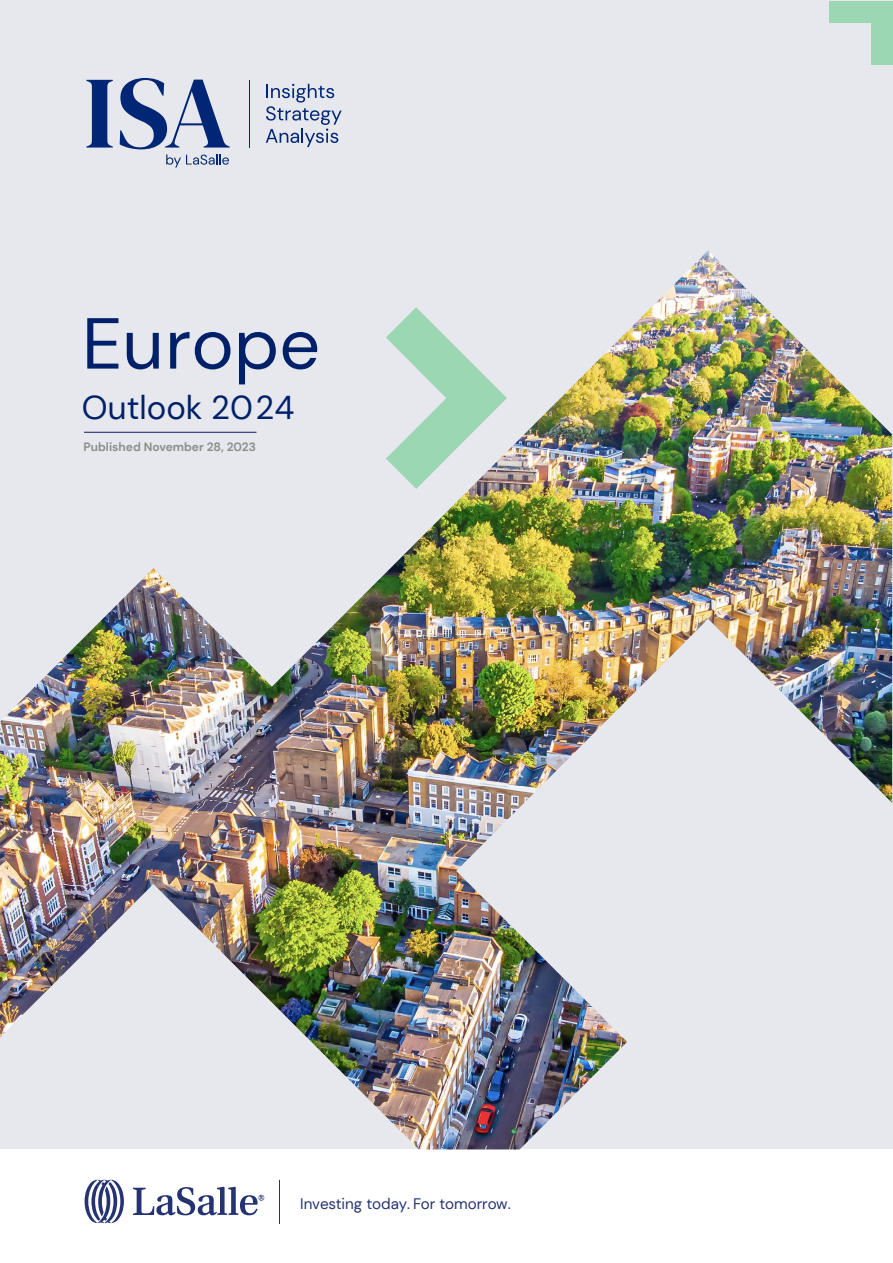
<style>
.page{position:relative;width:893px;height:1263px;background:#fff}
.page>*{position:absolute;margin:0;border:0;box-sizing:border-box;transform-origin:0 0}
.t1{font:72px "DM Sans";color:#002169}
.t2{font:33px "DM Sans";color:#002169}
.t3{font:15.15px "DM Sans";color:#263372}
.t4{font:700 12px "DM Sans";color:#8e8d8c}
.t5{font:9.9px "Courier";color:#263372}
</style>
<div class="page">
<div style="left:0;top:1px;width:892px;height:1148px;background:#e6e8ed"></div>
<div style="left:872px;top:1px;width:21px;height:64px;background:#9cd7b3"></div>
<div style="left:829px;top:1px;width:64px;height:21px;background:#9cd7b3"></div>
<svg style="left:266px;top:84px;width:76px;height:63px"></svg>
<hr style="left:249px;top:80px;width:1px;height:68px;background:#002675">
<svg style="left:86px;top:80px;width:27px;height:68px"></svg>
<svg style="left:120px;top:78px;width:110px;height:90px"></svg>
<svg style="left:85px;top:1180px;width:39px;height:43px"></svg>
<svg style="left:133px;top:1187px;width:125px;height:28px"></svg>
<hr style="left:279px;top:1180px;width:1px;height:44px;background:#263372">
<img style="left:0;top:251px;width:892px;height:898px">
<h1 class="t1" style="left:82px;top:299px;width:240px">Europe</h1>
<h2 class="t2" style="left:82px;top:387px;width:214px">Outlook 2024</h2>
<p class="t4" style="left:84px;top:440px;width:174px">Published November 28, 2023</p>
<p class="t5" style="left:258px;top:1190px;width:7px">®</p>
<p class="t3" style="left:300px;top:1194px;width:212px">Investing today. For tomorrow.</p>
</div>
